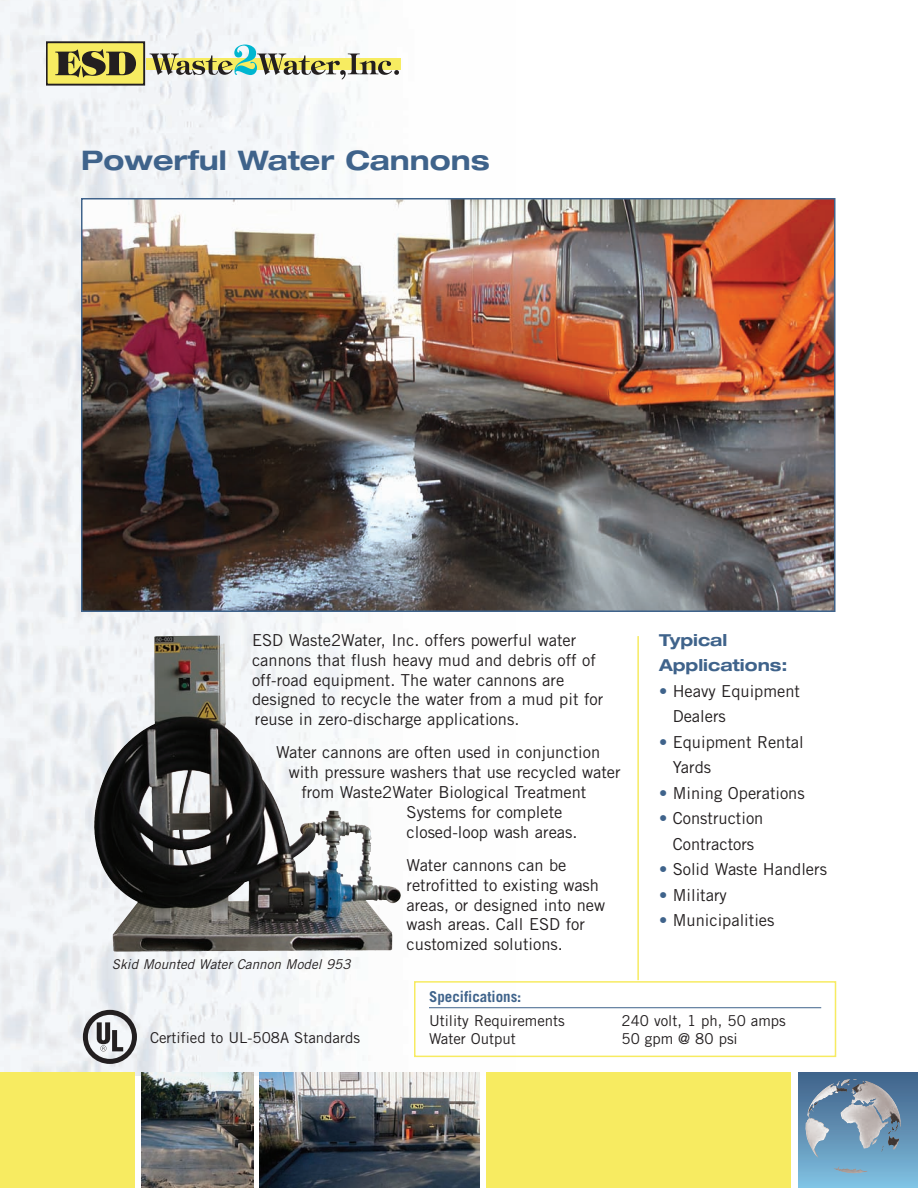
<style>
.page{position:relative;width:918px;height:1188px;background:#fff}
.page>*{position:absolute;margin:0;border:0;box-sizing:border-box;transform-origin:0 0}
.t1{font:700 expanded 27px "Helvetica Neue";color:#3f638b}
.t2{font:16.5px/19.8px "Trade Gothic";color:#231f20}
.t3{font:700 expanded 16.5px/25.5px "Helvetica Neue";color:#3f638b}
.t4{font:15px "Trade Gothic";color:#231f20}
.t5{font:700 15px "Trade Gothic";color:#3f638b}
.t6{font:italic 13.5px "Trade Gothic";color:#231f20}
.s1{color:#3f638b}
</style>
<div class="page">
<img style="left:0;top:0;width:918px;height:1188px">
<h1 class="t1" style="left:81px;top:150px;width:410px">Powerful Water Cannons</h1>
<p class="t2" style="left:252px;top:632px;width:353px">ESD Waste2Water, Inc. offers powerful water cannons that flush heavy mud and debris off of off-road equipment. The water cannons are designed to recycle the water from a mud pit for reuse in zero-discharge applications.</p>
<p class="t2" style="left:276px;top:744px;width:326px">Water cannons are often used in conjunction</p>
<p class="t2" style="left:289px;top:764px;width:333px">with pressure washers that use recycled water</p>
<p class="t2" style="left:301px;top:784px;width:287px">from Waste2Water Biological Treatment</p>
<p class="t2" style="left:407px;top:804px;width:157px">Systems for complete</p>
<p class="t2" style="left:407px;top:823px;width:172px">closed-loop wash areas.</p>
<p class="t2" style="left:407px;top:857px;width:200px">Water cannons can be retrofitted to existing wash areas, or designed into new wash areas. Call ESD for customized solutions.</p>
<p class="t6" style="left:112px;top:960px;width:243px">Skid Mounted Water Cannon Model 953</p>
<p class="t3" style="left:659px;top:629px;width:130px">Typical<br>Applications:</p>
<p class="t2" style="left:673px;top:680px;width:129px;line-height:25.5px;text-indent:-14px"><span class="s1">•</span> Heavy Equipment<br>Dealers</p>
<p class="t2" style="left:673px;top:731px;width:133px;line-height:25.5px;text-indent:-14px"><span class="s1">•</span> Equipment Rental<br>Yards</p>
<p class="t2" style="left:659px;top:785px;width:147px"><span class="s1">•</span> Mining Operations</p>
<p class="t2" style="left:659px;top:807px;width:106px;line-height:25.5px;text-align:center"><span class="s1">•</span> Construction<br>Contractors</p>
<p class="t2" style="left:659px;top:861px;width:170px"><span class="s1">•</span> Solid Waste Handlers</p>
<p class="t2" style="left:659px;top:887px;width:69px"><span class="s1">•</span> Military</p>
<p class="t2" style="left:659px;top:912px;width:117px"><span class="s1">•</span> Municipalities</p>
<p class="t4" style="left:150px;top:1032px;width:212px">Certified to UL-508A Standards</p>
<p class="t5" style="left:429px;top:991px;width:94px">Specifications:</p>
<p class="t4" style="left:429px;top:1015px;width:137px">Utility Requirements</p>
<p class="t4" style="left:622px;top:1015px;width:166px">240 volt, 1 ph, 50 amps</p>
<p class="t4" style="left:429px;top:1033px;width:88px">Water Output</p>
<p class="t4" style="left:622px;top:1033px;width:118px">50 gpm @ 80 psi</p>
</div>
